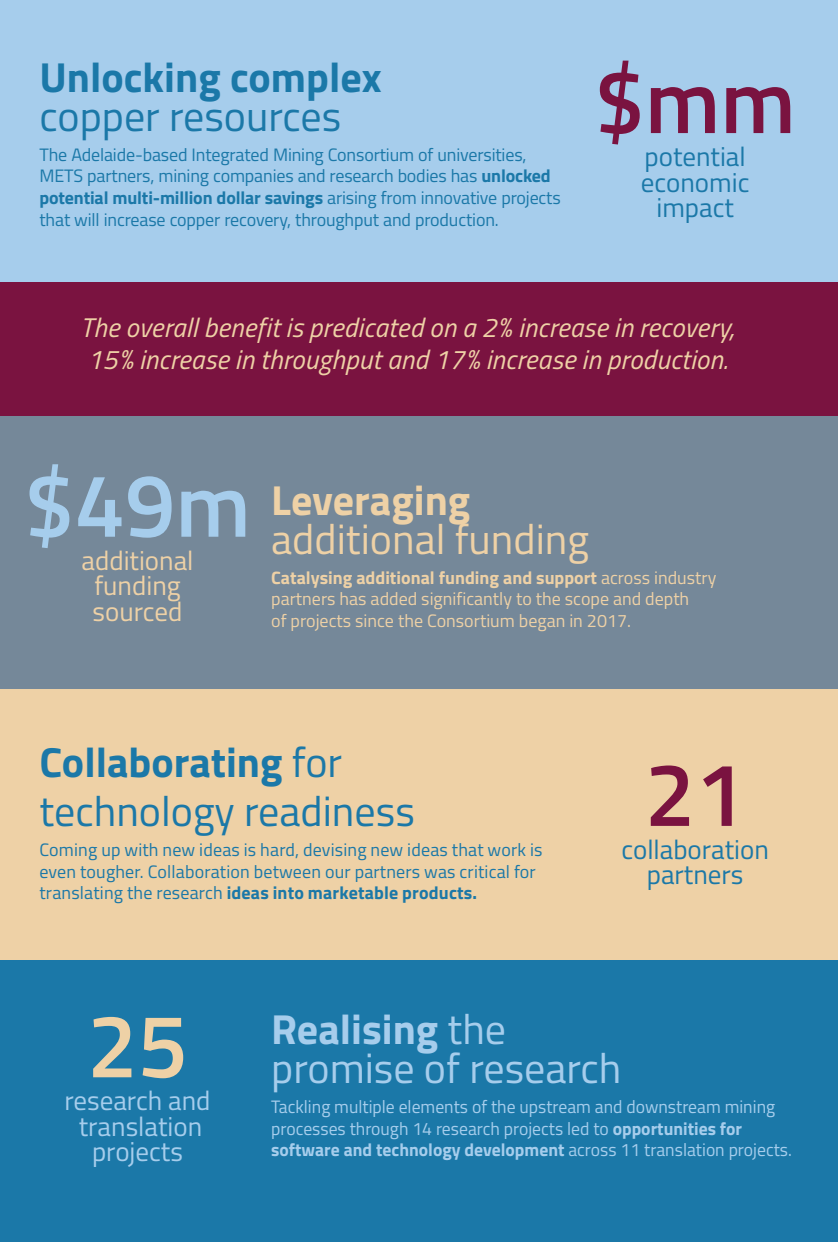
<style>
.page{position:relative;width:838px;height:1242px;background:#fff}
.page>*{position:absolute;margin:0;border:0;box-sizing:border-box;transform-origin:0 0}
.t1{font:600 90px "Cairo";color:#7a1340}
.t2{font:600 90px "Cairo";color:#a6cdec}
.t3{font:600 90px "Cairo";color:#eed1a6}
.t4{font:42px/49.7px "Cairo";color:#1b78a8}
.t5{font:42px/39px "Cairo";color:#a6cdec}
.t6{font:42px "Cairo";color:#eed1a6}
.t7{font:700 42px "Cairo";color:#1b78a8}
.t8{font:700 42px "Cairo";color:#eed1a6}
.t9{font:italic 27px/32.4px "Cairo";letter-spacing:.01em;color:#eed1a6}
.t10{font:27px/25.5px "Cairo";color:#1b78a8;text-align:center}
.t11{font:27px/25.5px "Cairo";color:#a6cdec;text-align:center}
.t12{font:27px/25.5px "Cairo";color:#eed1a6;text-align:center}
.t13{font:18px/21.6px "Cairo";letter-spacing:-.01em;color:#1b78a8}
.t14{font:18px/21.6px "Cairo";color:#a6cdec}
.t15{font:18px/21.6px "Cairo";letter-spacing:.01em;color:#1b78a8}
.t16{font:18px/21.6px "Cairo";color:#eed1a6}
.s1{font-weight:700}
</style>
<div class="page">
<div style="left:0;top:281px;width:838px;height:136px;background:#7a1340"></div>
<div style="left:0;top:688px;width:838px;height:273px;background:#eed1a6"></div>
<div style="left:0;top:416px;width:838px;height:272px;background:#758899"></div>
<div style="left:0;top:0;width:838px;height:281px;background:#a6cdec"></div>
<div style="left:0;top:961px;width:838px;height:281px;background:#1b78a8"></div>
<h2 class="t7" style="left:39px;top:43px;width:344px">Unlocking complex</h2>
<h2 class="t4" style="left:39px;top:91px;width:303px">copper resources</h2>
<p class="t13" style="left:39px;top:144px;width:523px">The Adelaide-based Integrated Mining Consortium of universities, METS partners, mining companies and research bodies has <span class="s1">unlocked potential multi-million dollar savings</span> arising from innovative projects that will increase copper recovery, throughput and production.</p>
<h1 class="t1" style="left:594px;top:34px;width:203px">$mm</h1>
<h3 class="t10" style="left:641px;top:144px;width:110px">potential economic impact</h3>
<h3 class="t9" style="left:80px;top:308px;width:655px">The overall benefit is predicated on a 2% increase in recovery,<br>15% increase in throughput and 17% increase in production.</h3>
<h1 class="t2" style="left:24px;top:437px;width:228px">$49m</h1>
<h3 class="t12" style="left:82px;top:547px;width:113px">additional funding sourced</h3>
<h2 class="t8" style="left:271px;top:466px;width:201px">Leveraging</h2>
<h2 class="t6" style="left:271px;top:508px;width:319px">additional funding</h2>
<p class="t16" style="left:271px;top:567px;width:447px"><span class="s1">Catalysing additional funding and support</span> across industry partners has added significantly to the scope and depth<br>of projects since the Consortium began in 2017.</p>
<h2 class="t4" style="left:39px;top:737px;width:377px"><span class="s1">Collaborating</span> for technology readiness</h2>
<p class="t15" style="left:39px;top:839px;width:504px">Coming up with new ideas is hard, devising new ideas that work is even tougher. Collaboration between our partners was critical for translating the research <span class="s1">ideas into marketable products.</span></p>
<h1 class="t1" style="left:644px;top:727px;width:102px">21</h1>
<h3 class="t10" style="left:621px;top:836px;width:149px">collaboration partners</h3>
<h1 class="t3" style="left:87px;top:978px;width:102px">25</h1>
<h3 class="t11" style="left:64px;top:1088px;width:148px">research and translation projects</h3>
<h2 class="t5" style="left:271px;top:1009px;width:352px"><span class="s1">Realising</span> the promise of research</h2>
<p class="t14" style="left:271px;top:1096px;width:522px">Tackling multiple elements of the upstream and downstream mining processes through 14 research projects led to <span class="s1">opportunities for software and technology development</span> across 11 translation projects.</p>
</div>
